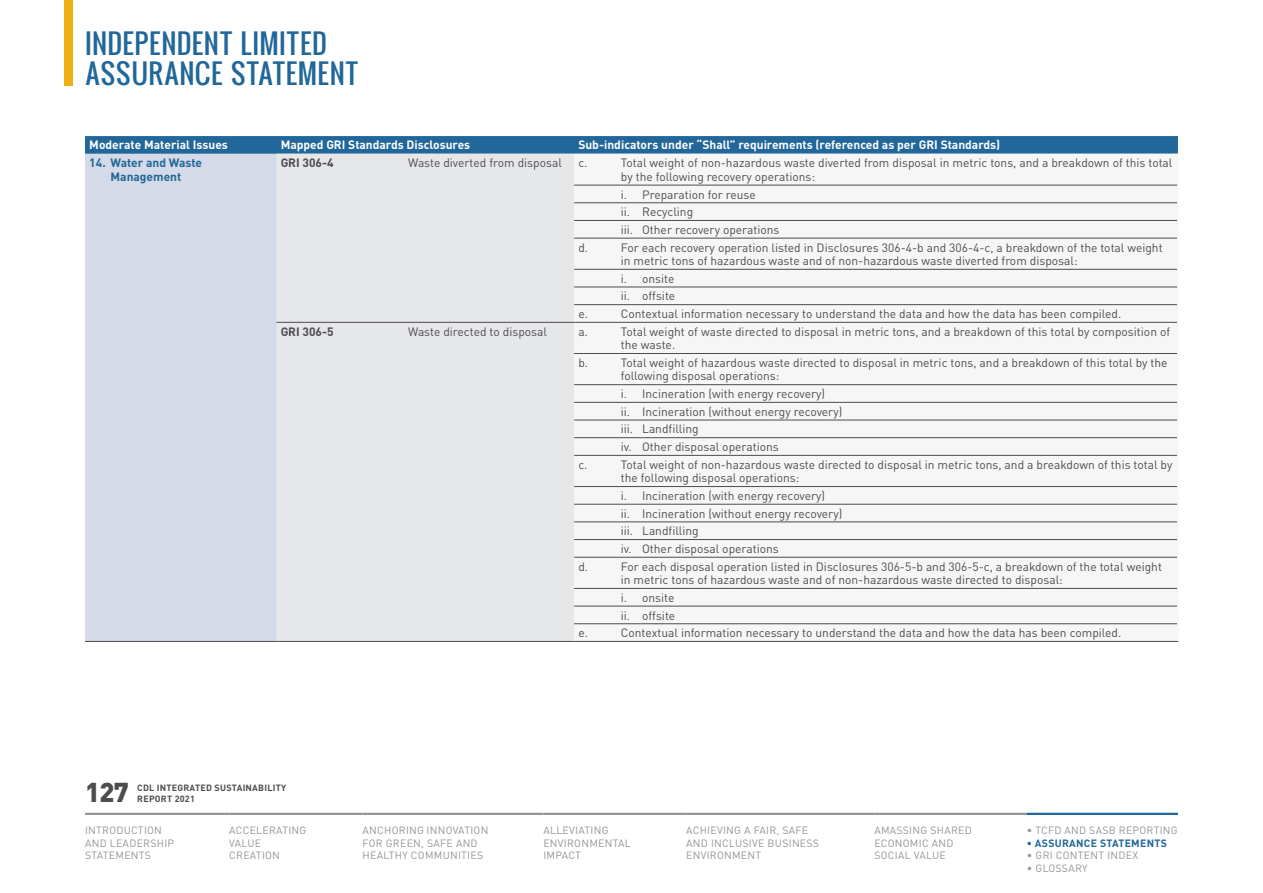
<style>
.page{position:relative;width:1263px;height:893px;background:#fff}
.page>*{position:absolute;margin:0;border:0;box-sizing:border-box;transform-origin:0 0}
.t1{font:27px/30px "Oswald";letter-spacing:.01em;color:#216799}
.t2{font:900 27px "DIN Pro";color:#4d4d4f}
.t3{font:12px/17.7px "DIN Pro";color:#4d4d4f}
.t4{font:700 12px "DIN Pro";color:#fff}
.t5{font:700 12px/13.5px "DIN Pro";color:#216799;text-align:center}
.t6{font:700 12px "DIN Pro";color:#4d4d4f}
.t7{font:10.5px/12.6px "DIN Pro";letter-spacing:.025em;color:#939598}
.t8{font:700 10.5px "DIN Pro";letter-spacing:.025em;color:#216799}
.t9{font:700 9px "DIN Pro";letter-spacing:.025em;color:#4d4d4f}
</style>
<div class="page">
<div style="left:64px;top:0;width:8px;height:85px;background:#f0af13"></div>
<svg style="left:85px;top:136px;width:1093px;height:18px;background:#266a9b"></svg>
<div style="left:85px;top:154px;width:191px;height:487px;background:#d4dae7"></div>
<div style="left:276px;top:154px;width:298px;height:487px;background:#e6e7e8"></div>
<div style="left:574px;top:184px;width:603px;height:457px;background:#f6f6f6"></div>
<hr style="left:574px;top:185px;width:603px;height:1px;background:#4d4d4f">
<hr style="left:574px;top:203px;width:603px;height:1px;background:#4d4d4f">
<hr style="left:574px;top:220px;width:603px;height:1px;background:#4d4d4f">
<hr style="left:574px;top:238px;width:603px;height:1px;background:#4d4d4f">
<hr style="left:574px;top:269px;width:603px;height:1px;background:#4d4d4f">
<hr style="left:574px;top:287px;width:603px;height:1px;background:#4d4d4f">
<hr style="left:574px;top:304px;width:603px;height:1px;background:#4d4d4f">
<hr style="left:276px;top:322px;width:128px;height:1px;background:#4d4d4f">
<hr style="left:404px;top:322px;width:170px;height:1px;background:#4d4d4f">
<hr style="left:574px;top:322px;width:603px;height:1px;background:#4d4d4f">
<hr style="left:574px;top:353px;width:603px;height:1px;background:#4d4d4f">
<hr style="left:574px;top:384px;width:603px;height:1px;background:#4d4d4f">
<hr style="left:574px;top:402px;width:603px;height:1px;background:#4d4d4f">
<hr style="left:574px;top:420px;width:603px;height:1px;background:#4d4d4f">
<hr style="left:574px;top:437px;width:603px;height:1px;background:#4d4d4f">
<hr style="left:574px;top:455px;width:603px;height:1px;background:#4d4d4f">
<hr style="left:574px;top:486px;width:603px;height:1px;background:#4d4d4f">
<hr style="left:574px;top:504px;width:603px;height:1px;background:#4d4d4f">
<hr style="left:574px;top:522px;width:603px;height:1px;background:#4d4d4f">
<hr style="left:574px;top:539px;width:603px;height:1px;background:#4d4d4f">
<hr style="left:574px;top:557px;width:603px;height:1px;background:#4d4d4f">
<hr style="left:574px;top:588px;width:603px;height:1px;background:#4d4d4f">
<hr style="left:574px;top:606px;width:603px;height:1px;background:#4d4d4f">
<hr style="left:574px;top:623px;width:603px;height:1px;background:#4d4d4f">
<hr style="left:85px;top:641px;width:191px;height:1px;background:#4d4d4f">
<hr style="left:276px;top:641px;width:128px;height:1px;background:#4d4d4f">
<hr style="left:404px;top:641px;width:170px;height:1px;background:#4d4d4f">
<hr style="left:574px;top:641px;width:605px;height:1px;background:#4d4d4f">
<hr style="left:1177px;top:154px;width:2px;height:31px;background:#f6f6f6">
<hr style="left:1177px;top:238px;width:2px;height:31px;background:#f6f6f6">
<hr style="left:1177px;top:322px;width:2px;height:31px;background:#f6f6f6">
<hr style="left:1177px;top:353px;width:2px;height:32px;background:#f6f6f6">
<hr style="left:1177px;top:455px;width:2px;height:32px;background:#f6f6f6">
<hr style="left:1177px;top:557px;width:2px;height:31px;background:#f6f6f6">
<hr style="left:229px;top:813px;width:134px;height:2px;background:#939598">
<hr style="left:85px;top:813px;width:144px;height:2px;background:#939598">
<hr style="left:363px;top:813px;width:180px;height:2px;background:#939598">
<hr style="left:543px;top:813px;width:143px;height:2px;background:#939598">
<hr style="left:686px;top:813px;width:188px;height:2px;background:#939598">
<hr style="left:874px;top:813px;width:153px;height:2px;background:#939598">
<hr style="left:1027px;top:813px;width:151px;height:2px;background:#216799">
<h1 class="t1" style="left:85px;top:27px;width:275px">INDEPENDENT LIMITED<br>ASSURANCE STATEMENT</h1>
<p class="t4" style="left:89px;top:137px;width:140px">Moderate Material Issues</p>
<p class="t4" style="left:281px;top:137px;width:191px">Mapped GRI Standards Disclosures</p>
<p class="t4" style="left:578px;top:137px;width:423px">Sub-indicators under “Shall” requirements (referenced as per GRI Standards)</p>
<p class="t5" style="left:89px;top:156px;width:114px">14. Water and Waste<br>Management</p>
<p class="t6" style="left:281px;top:155px;width:55px">GRI 306-4</p>
<p class="t3" style="left:408px;top:154px;width:155px">Waste diverted from disposal</p>
<p class="t3" style="left:578px;top:154px;width:11px">c.</p>
<p class="t3" style="left:621px;top:156px;width:553px;line-height:13.5px">Total weight of non-hazardous waste diverted from disposal in metric tons, and a breakdown of this total by the following recovery operations:</p>
<p class="t3" style="left:621px;top:185px;width:160px">i. Preparation for reuse<br>ii. Recycling<br>iii. Other recovery operations</p>
<p class="t3" style="left:578px;top:238px;width:11px">d.</p>
<p class="t3" style="left:621px;top:240px;width:543px;line-height:13.5px">For each recovery operation listed in Disclosures 306-4-b and 306-4-c, a breakdown of the total weight in metric tons of hazardous waste and of non-hazardous waste diverted from disposal:</p>
<p class="t3" style="left:621px;top:269px;width:56px">i. onsite ii. offsite</p>
<p class="t3" style="left:578px;top:304px;width:11px">e.</p>
<p class="t3" style="left:621px;top:304px;width:502px">Contextual information necessary to understand the data and how the data has been compiled.</p>
<p class="t6" style="left:281px;top:323px;width:55px">GRI 306-5</p>
<p class="t3" style="left:408px;top:322px;width:140px">Waste directed to disposal</p>
<p class="t3" style="left:578px;top:322px;width:11px">a.</p>
<p class="t3" style="left:621px;top:324px;width:551px;line-height:13.5px">Total weight of waste directed to disposal in metric tons, and a breakdown of this total by composition of the waste.</p>
<p class="t3" style="left:578px;top:353px;width:11px">b.</p>
<p class="t3" style="left:621px;top:355px;width:548px;line-height:13.5px">Total weight of hazardous waste directed to disposal in metric tons, and a breakdown of this total by the following disposal operations:</p>
<p class="t3" style="left:621px;top:384px;width:223px">i. Incineration (with energy recovery)<br>ii. Incineration (without energy recovery) iii. Landfilling<br>iv. Other disposal operations</p>
<p class="t3" style="left:578px;top:455px;width:11px">c.</p>
<p class="t3" style="left:621px;top:457px;width:553px;line-height:13.5px">Total weight of non-hazardous waste directed to disposal in metric tons, and a breakdown of this total by the following disposal operations:</p>
<p class="t3" style="left:621px;top:486px;width:223px">i. Incineration (with energy recovery)<br>ii. Incineration (without energy recovery) iii. Landfilling<br>iv. Other disposal operations</p>
<p class="t3" style="left:578px;top:557px;width:11px">d.</p>
<p class="t3" style="left:621px;top:559px;width:543px;line-height:13.5px">For each disposal operation listed in Disclosures 306-5-b and 306-5-c, a breakdown of the total weight in metric tons of hazardous waste and of non-hazardous waste directed to disposal:</p>
<p class="t3" style="left:621px;top:588px;width:56px">i. onsite ii. offsite</p>
<p class="t3" style="left:578px;top:624px;width:11px">e.</p>
<p class="t3" style="left:621px;top:624px;width:502px">Contextual information necessary to understand the data and how the data has been compiled.</p>
<h1 class="t2" style="left:85px;top:774px;width:45px">127</h1>
<p class="t9" style="left:137px;top:782px;width:150px">CDL INTEGRATED SUSTAINABILITY</p>
<p class="t9" style="left:137px;top:792px;width:59px">REPORT 2021</p>
<p class="t7" style="left:85px;top:823px;width:91px">INTRODUCTION<br>AND LEADERSHIP<br>STATEMENTS</p>
<p class="t7" style="left:229px;top:823px;width:79px">ACCELERATING<br>VALUE<br>CREATION</p>
<p class="t7" style="left:543px;top:823px;width:89px">ALLEVIATING<br>ENVIRONMENTAL<br>IMPACT</p>
<p class="t7" style="left:363px;top:823px;width:127px">ANCHORING INNOVATION<br>FOR GREEN, SAFE AND<br>HEALTHY COMMUNITIES</p>
<p class="t7" style="left:874px;top:823px;width:99px">AMASSING SHARED<br>ECONOMIC AND<br>SOCIAL VALUE</p>
<p class="t7" style="left:686px;top:823px;width:134px">ACHIEVING A FAIR, SAFE<br>AND INCLUSIVE BUSINESS<br>ENVIRONMENT</p>
<p class="t7" style="left:1027px;top:823px;width:152px">• TCFD AND SASB REPORTING</p>
<p class="t8" style="left:1027px;top:836px;width:142px">• ASSURANCE STATEMENTS</p>
<p class="t7" style="left:1027px;top:849px;width:113px">• GRI CONTENT INDEX</p>
<p class="t7" style="left:1027px;top:861px;width:62px">• GLOSSARY</p>
</div>
